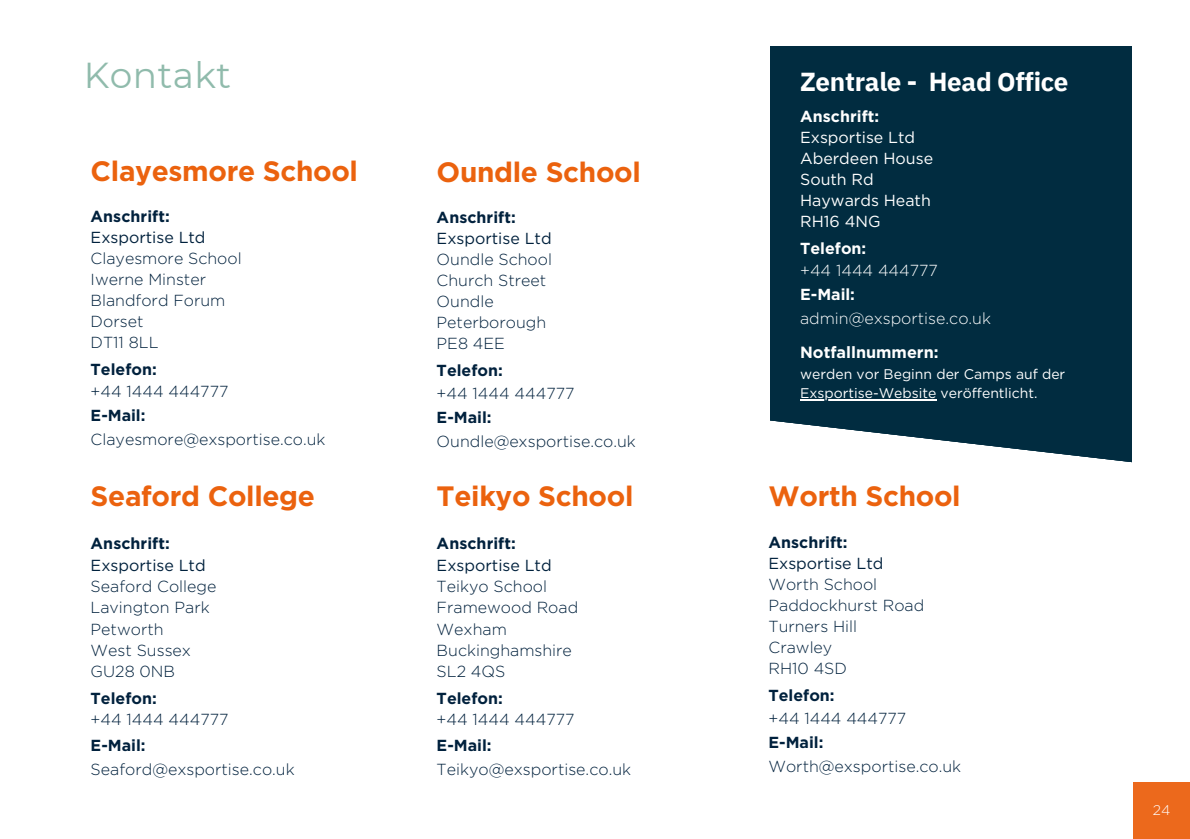
<style>
.page{position:relative;width:1190px;height:839px;background:#fff}
.page>*{position:absolute;margin:0;border:0;box-sizing:border-box;transform-origin:0 0}
.t1{font:36px "Montserrat";letter-spacing:.015em;color:#90bbac}
.t2{font:700 28px "Gotham";letter-spacing:-.01em;color:#eb620e}
.t3{font:700 26px "IBM Plex Sans";letter-spacing:-.01em;color:#fff}
.t4{font:700 16.2px "Gotham";color:#fff}
.t5{font:300 16px "Gotham";color:#00213d}
.t6{font:700 16px "Gotham";color:#00213d}
.t7{font:16px "Gotham";color:#00213d}
.t8{font:16px "Gotham";color:#fff}
.t9{font:300 16px "Gotham";color:#fff}
.t10{font:700 16px "Gotham";color:#fff}
.t11{font:14px/18.6px "Gotham";color:#fff}
.t12{font:300 14px "Gotham";color:#fff}
</style>
<div class="page">
<div style="left:771px;top:47px;width:361px;height:725px;background:#012c40"></div>
<div style="left:770px;top:420px;width:362px;height:352px;background:#fff"></div>
<div style="left:1133px;top:782px;width:57px;height:56px;background:#ec691c"></div>
<hr style="left:800px;top:399px;width:136px;height:1px;background:#fff">
<p class="t1" style="left:84px;top:53px;width:149px">Kontakt</p>
<p class="t2" style="left:91px;top:154px;width:269px">Clayesmore School</p>
<p class="t2" style="left:437px;top:155px;width:206px">Oundle School</p>
<p class="t6" style="left:91px;top:206px;width:81px">Anschrift:</p>
<p class="t7" style="left:91px;top:227px;width:116px">Exsportise Ltd</p>
<p class="t5" style="left:91px;top:248px;width:153px">Clayesmore School</p>
<p class="t5" style="left:91px;top:269px;width:117px">Iwerne Minster</p>
<p class="t5" style="left:91px;top:290px;width:136px">Blandford Forum</p>
<p class="t5" style="left:91px;top:311px;width:54px">Dorset</p>
<p class="t5" style="left:91px;top:332px;width:69px">DT11 8LL</p>
<p class="t6" style="left:91px;top:359px;width:68px">Telefon:</p>
<p class="t5" style="left:91px;top:382px;width:139px">+44 1444 444777</p>
<p class="t6" style="left:91px;top:406px;width:56px">E-Mail:</p>
<p class="t5" style="left:91px;top:430px;width:236px">Clayesmore@exsportise.co.uk</p>
<p class="t2" style="left:91px;top:479px;width:226px">Seaford College</p>
<p class="t6" style="left:91px;top:534px;width:81px">Anschrift:</p>
<p class="t7" style="left:91px;top:555px;width:117px">Exsportise Ltd</p>
<p class="t5" style="left:91px;top:576px;width:127px">Seaford College</p>
<p class="t5" style="left:91px;top:598px;width:121px">Lavington Park</p>
<p class="t5" style="left:91px;top:619px;width:74px">Petworth</p>
<p class="t5" style="left:91px;top:640px;width:102px">West Sussex</p>
<p class="t5" style="left:91px;top:662px;width:86px">GU28 0NB</p>
<p class="t6" style="left:91px;top:688px;width:68px">Telefon:</p>
<p class="t5" style="left:91px;top:710px;width:139px">+44 1444 444777</p>
<p class="t6" style="left:91px;top:735px;width:56px">E-Mail:</p>
<p class="t5" style="left:91px;top:759px;width:206px">Seaford@exsportise.co.uk</p>
<p class="t6" style="left:437px;top:208px;width:81px">Anschrift:</p>
<p class="t7" style="left:437px;top:229px;width:116px">Exsportise Ltd</p>
<p class="t5" style="left:437px;top:250px;width:117px">Oundle School</p>
<p class="t5" style="left:437px;top:271px;width:111px">Church Street</p>
<p class="t5" style="left:437px;top:292px;width:59px">Oundle</p>
<p class="t5" style="left:437px;top:313px;width:111px">Peterborough</p>
<p class="t5" style="left:437px;top:334px;width:70px">PE8 4EE</p>
<p class="t6" style="left:437px;top:361px;width:68px">Telefon:</p>
<p class="t5" style="left:437px;top:383px;width:139px">+44 1444 444777</p>
<p class="t6" style="left:437px;top:407px;width:56px">E-Mail:</p>
<p class="t5" style="left:437px;top:431px;width:201px">Oundle@exsportise.co.uk</p>
<p class="t2" style="left:437px;top:479px;width:198px">Teikyo School</p>
<p class="t6" style="left:437px;top:534px;width:81px">Anschrift:</p>
<p class="t7" style="left:437px;top:555px;width:117px">Exsportise Ltd</p>
<p class="t5" style="left:437px;top:576px;width:112px">Teikyo School</p>
<p class="t5" style="left:437px;top:598px;width:143px">Framewood Road</p>
<p class="t5" style="left:437px;top:619px;width:72px">Wexham</p>
<p class="t5" style="left:437px;top:640px;width:137px">Buckinghamshire</p>
<p class="t5" style="left:437px;top:662px;width:70px">SL2 4QS</p>
<p class="t6" style="left:437px;top:688px;width:68px">Telefon:</p>
<p class="t5" style="left:437px;top:710px;width:139px">+44 1444 444777</p>
<p class="t6" style="left:437px;top:735px;width:56px">E-Mail:</p>
<p class="t5" style="left:437px;top:759px;width:196px">Teikyo@exsportise.co.uk</p>
<p class="t3" style="left:800px;top:64px;width:270px">Zentrale - Head Office</p>
<p class="t10" style="left:800px;top:106px;width:81px">Anschrift:</p>
<p class="t8" style="left:800px;top:127px;width:116px">Exsportise Ltd</p>
<p class="t8" style="left:800px;top:148px;width:134px">Aberdeen House</p>
<p class="t8" style="left:800px;top:169px;width:75px">South Rd</p>
<p class="t8" style="left:800px;top:190px;width:132px">Haywards Heath</p>
<p class="t8" style="left:800px;top:211px;width:82px">RH16 4NG</p>
<p class="t10" style="left:800px;top:238px;width:68px">Telefon:</p>
<p class="t9" style="left:800px;top:261px;width:139px">+44 1444 444777</p>
<p class="t10" style="left:800px;top:285px;width:56px">E-Mail:</p>
<p class="t9" style="left:800px;top:309px;width:192px">admin@exsportise.co.uk</p>
<p class="t4" style="left:800px;top:343px;width:140px">Notfallnummern:</p>
<p class="t11" style="left:800px;top:365px;width:267px">werden vor Beginn der Camps auf der<br>Exsportise-Website veröffentlicht.</p>
<p class="t2" style="left:768px;top:479px;width:194px">Worth School</p>
<p class="t6" style="left:768px;top:533px;width:81px">Anschrift:</p>
<p class="t7" style="left:768px;top:554px;width:116px">Exsportise Ltd</p>
<p class="t5" style="left:768px;top:575px;width:110px">Worth School</p>
<p class="t5" style="left:768px;top:596px;width:157px">Paddockhurst Road</p>
<p class="t5" style="left:768px;top:617px;width:90px">Turners Hill</p>
<p class="t5" style="left:768px;top:638px;width:65px">Crawley</p>
<p class="t5" style="left:768px;top:659px;width:80px">RH10 4SD</p>
<p class="t6" style="left:768px;top:686px;width:68px">Telefon:</p>
<p class="t5" style="left:768px;top:708px;width:139px">+44 1444 444777</p>
<p class="t6" style="left:768px;top:732px;width:56px">E-Mail:</p>
<p class="t5" style="left:768px;top:756px;width:194px">Worth@exsportise.co.uk</p>
<p class="t12" style="left:1153px;top:801px;width:19px">24</p>
</div>
